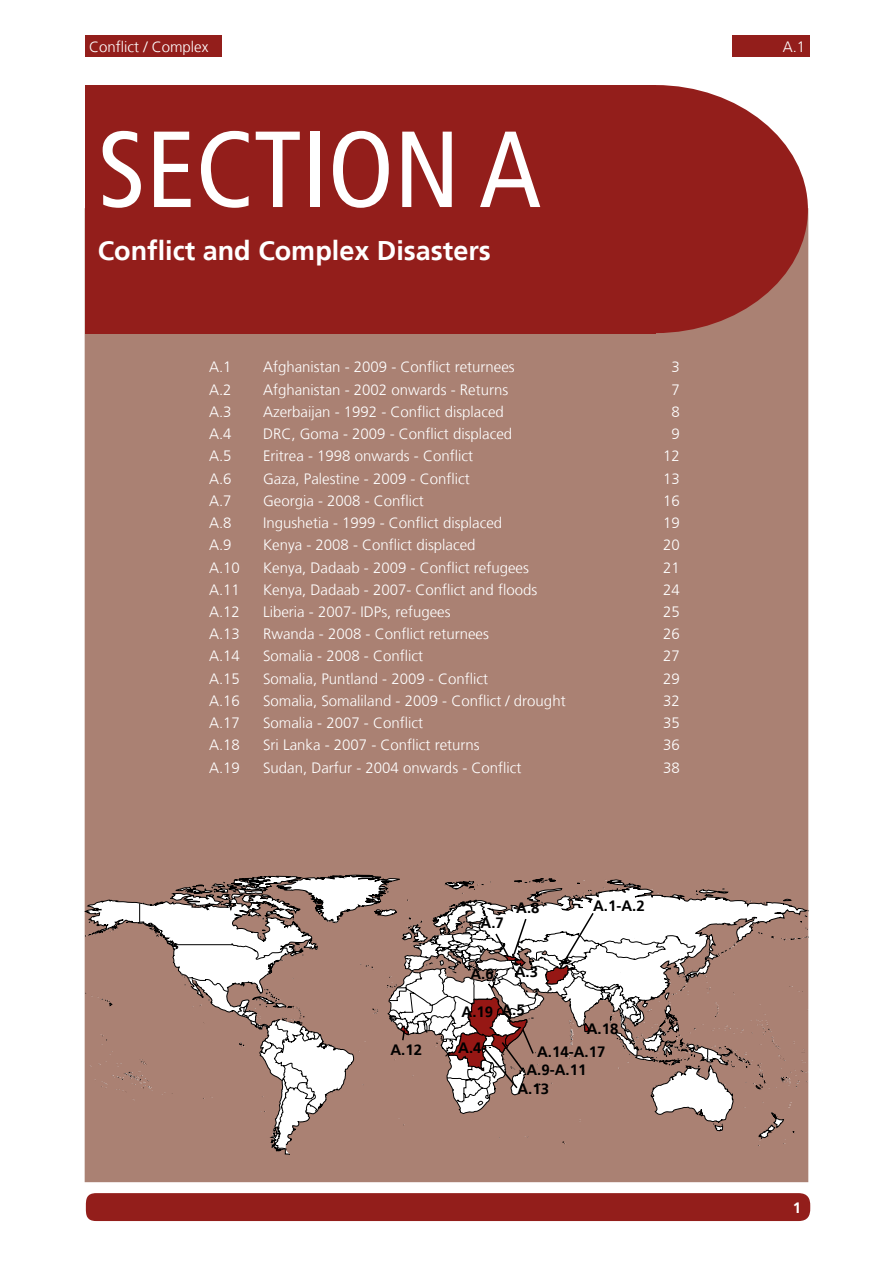
<style>
.page{position:relative;width:893px;height:1263px;background:#fff}
.page>*{position:absolute;margin:0;border:0;box-sizing:border-box;transform-origin:0 0}
.t1{font:condensed 108px "Frutiger LT";color:#fff}
.t2{font:700 27px "Frutiger LT";color:#fff}
.t3{font:300 15px "Frutiger LT";color:#fff}
.t4{font:700 15px "Frutiger LT";color:#000}
.t5{font:700 15px "Frutiger LT";color:#fff}
</style>
<div class="page">
<div style="left:85px;top:36px;width:136px;height:21px;background:#931e1b"></div>
<div style="left:732px;top:36px;width:77px;height:21px;background:#931e1b"></div>
<div style="left:85px;top:1193px;width:726px;height:28px;background:#931e1b"></div>
<div style="left:85px;top:333px;width:723px;height:849px;background:#aa8173"></div>
<div style="left:85px;top:85px;width:570px;height:248px;background:#931e1b"></div>
<svg style="left:655px;top:85px;width:153px;height:248px;background:#9f3d39"></svg>
<div style="left:169px;top:835px;width:623px;height:40px;background:#aa8173"></div>
<svg style="left:101px;top:1109px;width:696px;height:39px;background:#a98376"></svg>
<svg style="left:187px;top:987px;width:521px;height:168px;background:#aa8477"></svg>
<svg style="left:287px;top:987px;width:393px;height:10px"></svg>
<svg style="left:85px;top:875px;width:724px;height:112px"></svg>
<svg style="left:89px;top:997px;width:719px;height:112px"></svg>
<p class="t3" style="left:89px;top:38px;width:121px">Conflict / Complex</p>
<p class="t3" style="left:783px;top:38px;width:24px">A.1</p>
<h1 class="t1" style="left:98px;top:107px;width:445px">SECTION A</h1>
<h2 class="t2" style="left:98px;top:234px;width:395px">Conflict and Complex Disasters</h2>
<p class="t3" style="left:209px;top:359px;width:24px">A.1</p>
<p class="t3" style="left:263px;top:359px;width:253px">Afghanistan - 2009 - Conflict returnees</p>
<p class="t3" style="left:671px;top:359px;width:10px">3</p>
<p class="t3" style="left:209px;top:381px;width:24px">A.2</p>
<p class="t3" style="left:263px;top:381px;width:247px">Afghanistan - 2002 onwards - Returns</p>
<p class="t3" style="left:671px;top:381px;width:10px">7</p>
<p class="t3" style="left:209px;top:403px;width:24px">A.3</p>
<p class="t3" style="left:263px;top:403px;width:242px">Azerbaijan - 1992 - Conflict displaced</p>
<p class="t3" style="left:671px;top:403px;width:10px">8</p>
<p class="t3" style="left:209px;top:425px;width:24px">A.4</p>
<p class="t3" style="left:263px;top:425px;width:251px">DRC, Goma - 2009 - Conflict displaced</p>
<p class="t3" style="left:671px;top:425px;width:10px">9</p>
<p class="t3" style="left:209px;top:448px;width:24px">A.5</p>
<p class="t3" style="left:263px;top:448px;width:212px">Eritrea - 1998 onwards - Conflict</p>
<p class="t3" style="left:663px;top:448px;width:18px">12</p>
<p class="t3" style="left:209px;top:470px;width:24px">A.6</p>
<p class="t3" style="left:263px;top:470px;width:208px">Gaza, Palestine - 2009 - Conflict</p>
<p class="t3" style="left:663px;top:470px;width:18px">13</p>
<p class="t3" style="left:209px;top:492px;width:24px">A.7</p>
<p class="t3" style="left:263px;top:492px;width:162px">Georgia - 2008 - Conflict</p>
<p class="t3" style="left:663px;top:492px;width:18px">16</p>
<p class="t3" style="left:209px;top:514px;width:24px">A.8</p>
<p class="t3" style="left:263px;top:514px;width:241px">Ingushetia - 1999 - Conflict displaced</p>
<p class="t3" style="left:663px;top:514px;width:18px">19</p>
<p class="t3" style="left:209px;top:537px;width:24px">A.9</p>
<p class="t3" style="left:263px;top:537px;width:214px">Kenya - 2008 - Conflict displaced</p>
<p class="t3" style="left:663px;top:537px;width:18px">20</p>
<p class="t3" style="left:209px;top:559px;width:32px">A.10</p>
<p class="t3" style="left:263px;top:559px;width:267px">Kenya, Dadaab - 2009 - Conflict refugees</p>
<p class="t3" style="left:663px;top:559px;width:18px">21</p>
<p class="t3" style="left:209px;top:581px;width:32px">A.11</p>
<p class="t3" style="left:263px;top:581px;width:276px">Kenya, Dadaab - 2007- Conflict and floods</p>
<p class="t3" style="left:663px;top:581px;width:18px">24</p>
<p class="t3" style="left:209px;top:603px;width:32px">A.12</p>
<p class="t3" style="left:263px;top:603px;width:189px">Liberia - 2007- IDPs, refugees</p>
<p class="t3" style="left:663px;top:603px;width:18px">25</p>
<p class="t3" style="left:209px;top:626px;width:32px">A.13</p>
<p class="t3" style="left:263px;top:626px;width:227px">Rwanda - 2008 - Conflict returnees</p>
<p class="t3" style="left:663px;top:626px;width:18px">26</p>
<p class="t3" style="left:209px;top:648px;width:32px">A.14</p>
<p class="t3" style="left:263px;top:648px;width:162px">Somalia - 2008 - Conflict</p>
<p class="t3" style="left:663px;top:648px;width:18px">27</p>
<p class="t3" style="left:209px;top:670px;width:32px">A.15</p>
<p class="t3" style="left:263px;top:670px;width:227px">Somalia, Puntland - 2009 - Conflict</p>
<p class="t3" style="left:663px;top:670px;width:18px">29</p>
<p class="t3" style="left:209px;top:692px;width:32px">A.16</p>
<p class="t3" style="left:263px;top:692px;width:304px">Somalia, Somaliland - 2009 - Conflict / drought</p>
<p class="t3" style="left:663px;top:692px;width:18px">32</p>
<p class="t3" style="left:209px;top:714px;width:32px">A.17</p>
<p class="t3" style="left:263px;top:714px;width:162px">Somalia - 2007 - Conflict</p>
<p class="t3" style="left:663px;top:714px;width:18px">35</p>
<p class="t3" style="left:209px;top:737px;width:32px">A.18</p>
<p class="t3" style="left:263px;top:737px;width:218px">Sri Lanka - 2007 - Conflict returns</p>
<p class="t3" style="left:663px;top:737px;width:18px">36</p>
<p class="t3" style="left:209px;top:759px;width:32px">A.19</p>
<p class="t3" style="left:263px;top:759px;width:260px">Sudan, Darfur - 2004 onwards - Conflict</p>
<p class="t3" style="left:663px;top:759px;width:18px">38</p>
<p class="t4" style="left:390px;top:1041px;width:33px">A.12</p>
<p class="t4" style="left:480px;top:914px;width:25px">A.7</p>
<p class="t4" style="left:516px;top:899px;width:25px">A.8</p>
<p class="t4" style="left:470px;top:965px;width:25px">A.6</p>
<p class="t4" style="left:515px;top:963px;width:25px">A.3</p>
<p class="t4" style="left:461px;top:1003px;width:65px">A.19 A.5</p>
<p class="t4" style="left:593px;top:897px;width:53px">A.1-A.2</p>
<p class="t4" style="left:587px;top:1020px;width:33px">A.18</p>
<p class="t4" style="left:458px;top:1039px;width:25px">A.4</p>
<p class="t4" style="left:537px;top:1043px;width:70px">A.14-A.17</p>
<p class="t4" style="left:526px;top:1061px;width:62px">A.9-A.11</p>
<p class="t4" style="left:517px;top:1080px;width:33px">A.13</p>
<p class="t5" style="left:793px;top:1199px;width:10px">1</p>
</div>
